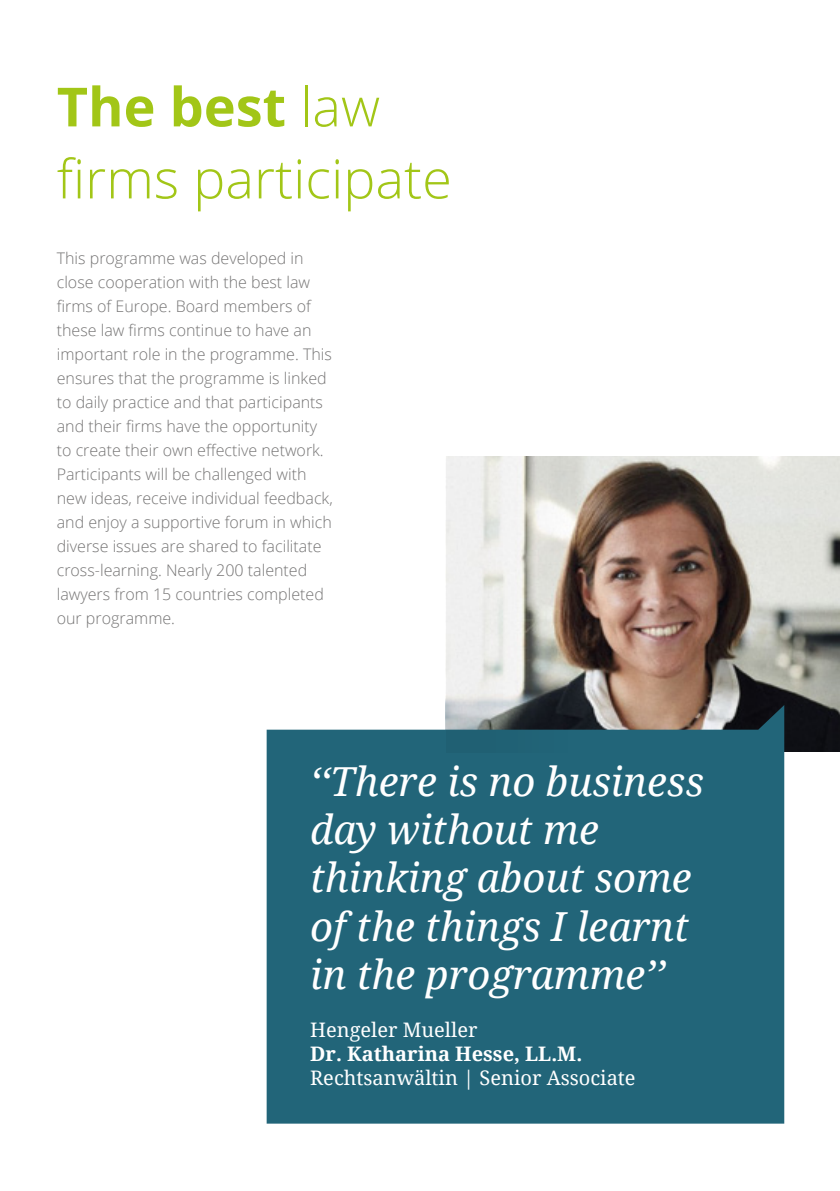
<style>
.page{position:relative;width:840px;height:1191px;background:#fff}
.page>*{position:absolute;margin:0;border:0;box-sizing:border-box;transform-origin:0 0}
.t1{font:300 54px/72px "Open Sans";color:#a2c617}
.t2{font:italic 40px/48px "Noto Serif";color:#fff}
.t3{font:20px "Noto Serif";color:#fff}
.t4{font:700 20px "Noto Serif";color:#fff}
.t5{font:300 16px/24px "Open Sans";color:#757474}
.s1{font-weight:700}
</style>
<div class="page">
<img style="left:445px;top:456px;width:394px;height:295px">
<div style="left:266px;top:705px;width:517px;height:418px;background:#226579"></div>
<svg style="left:446px;top:456px;width:141px;height:296px"></svg>
<h1 class="t1" style="left:57px;top:69px;width:396px"><span class="s1">The best</span> law firms participate</h1>
<p class="t5" style="left:57px;top:246px;width:277px">This programme was developed in close cooperation with the best law firms of Europe. Board members of these law firms continue to have an important role in the programme. This ensures that the programme is linked to daily practice and that participants and their firms have the opportunity to create their own effective network.<br>Participants will be challenged with new ideas, receive individual feedback, and enjoy a supportive forum in which diverse issues are shared to facilitate cross-learning. Nearly 200 talented lawyers from 15 countries completed our programme.</p>
<h2 class="t2" style="left:310px;top:756px;width:395px">‘‘There is no business day without me thinking about some of the things I learnt in the programme’’</h2>
<p class="t3" style="left:310px;top:1015px;width:169px">Hengeler Mueller</p>
<p class="t4" style="left:310px;top:1039px;width:273px">Dr. Katharina Hesse, LL.M.</p>
<p class="t3" style="left:310px;top:1063px;width:327px">Rechtsanwältin | Senior Associate</p>
</div>
